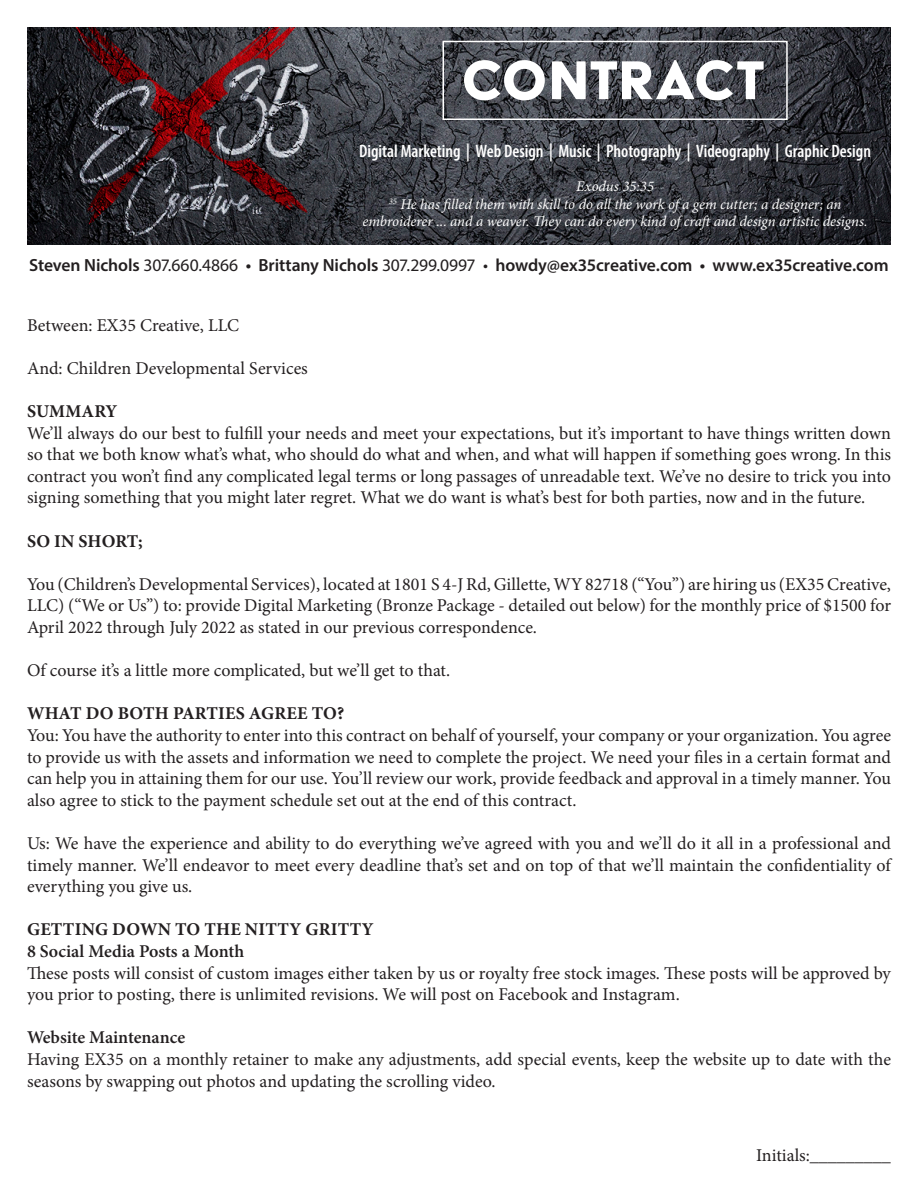
<style>
.page{position:relative;width:918px;height:1188px;background:#fff}
.page>*{position:absolute;margin:0;border:0;box-sizing:border-box;transform-origin:0 0}
.t1{font:63px "Acier BAT Text Solid";letter-spacing:.01em;color:#fff}
.t2{font:18px/21.6px "Minion Pro";color:#231f20;text-align:justify}
.t3{font:600 condensed 18px "Myriad Pro";color:#fff}
.t4{font:700 18px "Minion Pro";letter-spacing:.01em;color:#231f20}
.t5{font:600 18px "Minion Pro";letter-spacing:-.005em;color:#231f20}
.t6{font:600 17.55px "Myriad Pro";letter-spacing:-.005em;color:#231f20}
.t7{font:italic 14.85px/17.9px "Minion Pro";letter-spacing:-.005em;color:#fff;text-align:center}
.s1{font-weight:400}
</style>
<div class="page">
<img style="left:27px;top:27px;width:864px;height:217px">
<div style="left:442px;top:41px;width:346px;height:79px;border:2px solid #fff"></div>
<p class="t1" style="left:461px;top:47px;width:306px">contract</p>
<p class="t3" style="left:359px;top:140px;width:513px">Digital Marketing | Web Design | Music | Photography | Videography | Graphic Design</p>
<p class="t7" style="left:576px;top:177px;width:80px">Exodus 35:35</p>
<p class="t7" style="left:363px;top:195px;width:507px"><sup>35</sup> He has filled them with skill to do all the work of a gem cutter; a designer; an embroiderer ... and a weaver. They can do every kind of craft and design artistic designs.</p>
<p class="t6" style="left:29px;top:254px;width:861px">Steven Nichols <span class="s1">307.660.4866</span> • Brittany Nichols <span class="s1">307.299.0997 •</span> howdy@ex35creative.com • www.ex35creative.com</p>
<p class="t2" style="left:27px;top:314px;width:214px">Between: EX35 Creative, LLC</p>
<p class="t2" style="left:27px;top:357px;width:282px">And: Children Developmental Services</p>
<p class="t4" style="left:27px;top:399px;width:92px">SUMMARY</p>
<p class="t2" style="left:27px;top:422px;width:866px">We’ll always do our best to fulfill your needs and meet your expectations, but it’s important to have things written down so that we both know what’s what, who should do what and when, and what will happen if something goes wrong. In this contract you won’t find any complicated legal terms or long passages of unreadable text. We’ve no desire to trick you into signing something that you might later regret. What we do want is what’s best for both parties, now and in the future.</p>
<p class="t4" style="left:27px;top:528px;width:117px">SO IN SHORT;</p>
<p class="t2" style="left:27px;top:573px;width:866px">You (Children’s Developmental Services), located at 1801 S 4-J Rd, Gillette, WY 82718 (“You”) are hiring us (EX35 Creative, LLC) (“We or Us”) to: provide Digital Marketing (Bronze Package - detailed out below) for the monthly price of $1500 for April 2022 through July 2022 as stated in our previous correspondence.</p>
<p class="t2" style="left:27px;top:660px;width:425px">Of course it’s a little more complicated, but we’ll get to that.</p>
<p class="t4" style="left:27px;top:701px;width:319px">WHAT DO BOTH PARTIES AGREE TO?</p>
<p class="t2" style="left:27px;top:725px;width:866px">You: You have the authority to enter into this contract on behalf of yourself, your company or your organization. You agree to provide us with the assets and information we need to complete the project. We need your files in a certain format and can help you in attaining them for our use. You’ll review our work, provide feedback and approval in a timely manner. You also agree to stick to the payment schedule set out at the end of this contract.</p>
<p class="t2" style="left:27px;top:833px;width:866px">Us: We have the experience and ability to do everything we’ve agreed with you and we’ll do it all in a professional and timely manner. We’ll endeavor to meet every deadline that’s set and on top of that we’ll maintain the confidentiality of everything you give us.</p>
<p class="t4" style="left:27px;top:917px;width:348px">GETTING DOWN TO THE NITTY GRITTY</p>
<p class="t5" style="left:27px;top:939px;width:219px">8 Social Media Posts a Month</p>
<p class="t2" style="left:27px;top:962px;width:865px">These posts will consist of custom images either taken by us or royalty free stock images. These posts will be approved by you prior to posting, there is unlimited revisions. We will post on Facebook and Instagram.</p>
<p class="t5" style="left:27px;top:1025px;width:160px">Website Maintenance</p>
<p class="t2" style="left:27px;top:1049px;width:865px">Having EX35 on a monthly retainer to make any adjustments, add special events, keep the website up to date with the seasons by swapping out photos and updating the scrolling video.</p>
<p class="t2" style="left:756px;top:1145px;width:136px">Initials:_________</p>
</div>
